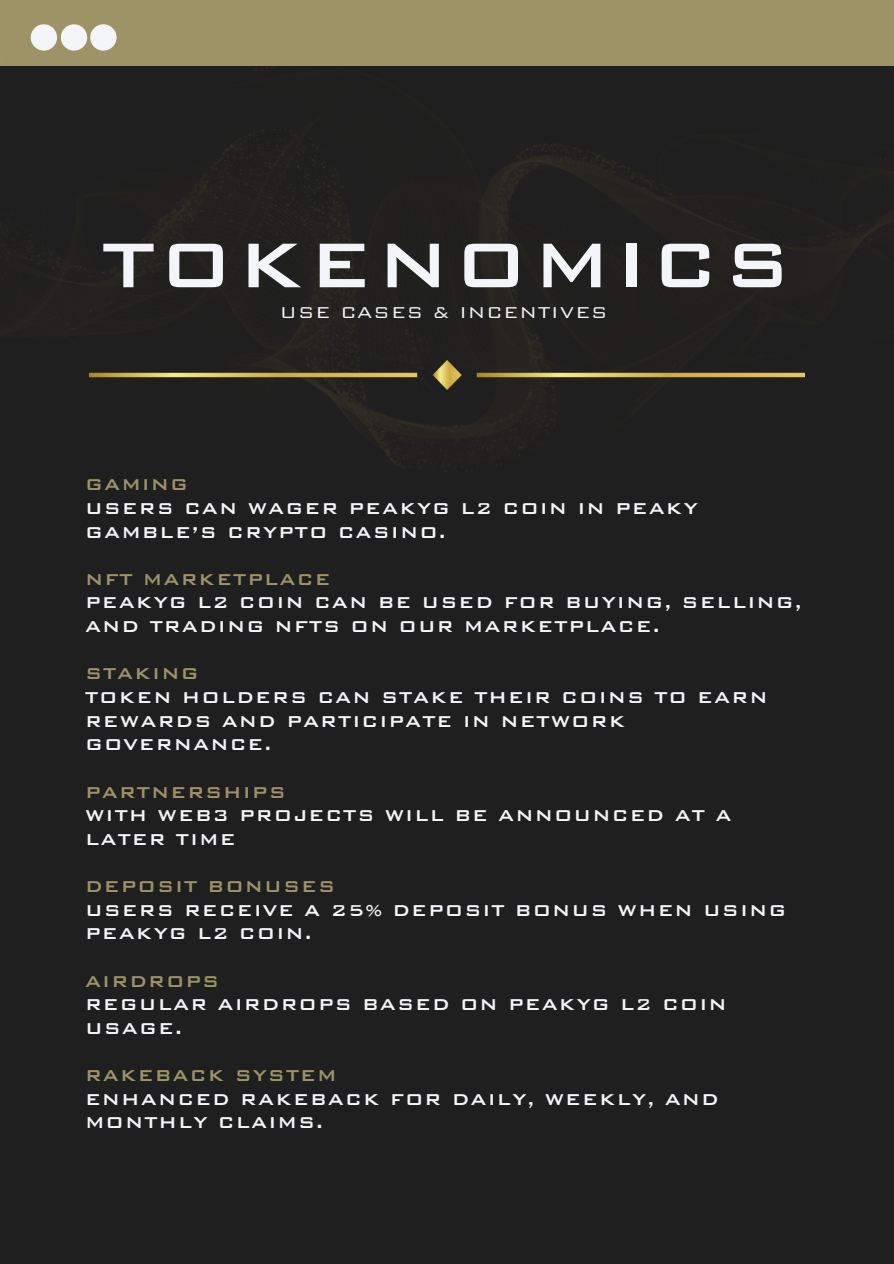
<style>
.page{position:relative;width:894px;height:1264px;background:#fff}
.page>*{position:absolute;margin:0;border:0;box-sizing:border-box;transform-origin:0 0}
.t1{font:500 84.3px "Bank Gothic BT";letter-spacing:.05em;color:#f3f5f9}
.t2{font:500 21px/23.7px "Bank Gothic BT";letter-spacing:.05em;color:#f3f5f9}
.t3{font:500 21px "Bank Gothic BT";letter-spacing:.05em;color:#9d9366}
.t4{font:300 21px "Bank Gothic BT";letter-spacing:.05em;color:#f3f5f9}
</style>
<div class="page">
<div style="left:0;top:0;width:893px;height:1263px;background:#1f1f1f"></div>
<div style="left:0;top:0;width:893px;height:66px;background:#9d9366"></div>
<img style="left:8px;top:24px;width:885px;height:444px">
<img style="left:89px;top:360px;width:715px;height:29px">
<h1 class="t1" style="left:102px;top:219px;width:690px">TOKENOMICS</h1>
<p class="t4" style="left:280px;top:301px;width:329px">USE CASES &amp; INCENTIVES</p>
<p class="t3" style="left:85px;top:473px;width:105px">GAMING</p>
<p class="t2" style="left:85px;top:496px;width:614px">USERS CAN WAGER PEAKYG L2 COIN IN PEAKY<br>GAMBLE’S CRYPTO CASINO.</p>
<p class="t3" style="left:85px;top:567px;width:247px">NFT MARKETPLACE</p>
<p class="t2" style="left:85px;top:590px;width:718px">PEAKYG L2 COIN CAN BE USED FOR BUYING, SELLING,<br>AND TRADING NFTS ON OUR MARKETPLACE.</p>
<p class="t3" style="left:85px;top:662px;width:115px">STAKING</p>
<p class="t2" style="left:85px;top:685px;width:683px">TOKEN HOLDERS CAN STAKE THEIR COINS TO EARN<br>REWARDS AND PARTICIPATE IN NETWORK<br>GOVERNANCE.</p>
<p class="t3" style="left:85px;top:780px;width:202px">PARTNERSHIPS</p>
<p class="t2" style="left:85px;top:803px;width:647px">WITH WEB3 PROJECTS WILL BE ANNOUNCED AT A<br>LATER TIME</p>
<p class="t3" style="left:85px;top:875px;width:251px">DEPOSIT BONUSES</p>
<p class="t2" style="left:85px;top:897px;width:702px">USERS RECEIVE A 25% DEPOSIT BONUS WHEN USING<br>PEAKYG L2 COIN.</p>
<p class="t3" style="left:85px;top:969px;width:136px">AIRDROPS</p>
<p class="t2" style="left:85px;top:992px;width:643px">REGULAR AIRDROPS BASED ON PEAKYG L2 COIN<br>USAGE.</p>
<p class="t3" style="left:85px;top:1064px;width:253px">RAKEBACK SYSTEM</p>
<p class="t2" style="left:85px;top:1086px;width:635px">ENHANCED RAKEBACK FOR DAILY, WEEKLY, AND<br>MONTHLY CLAIMS.</p>
</div>
